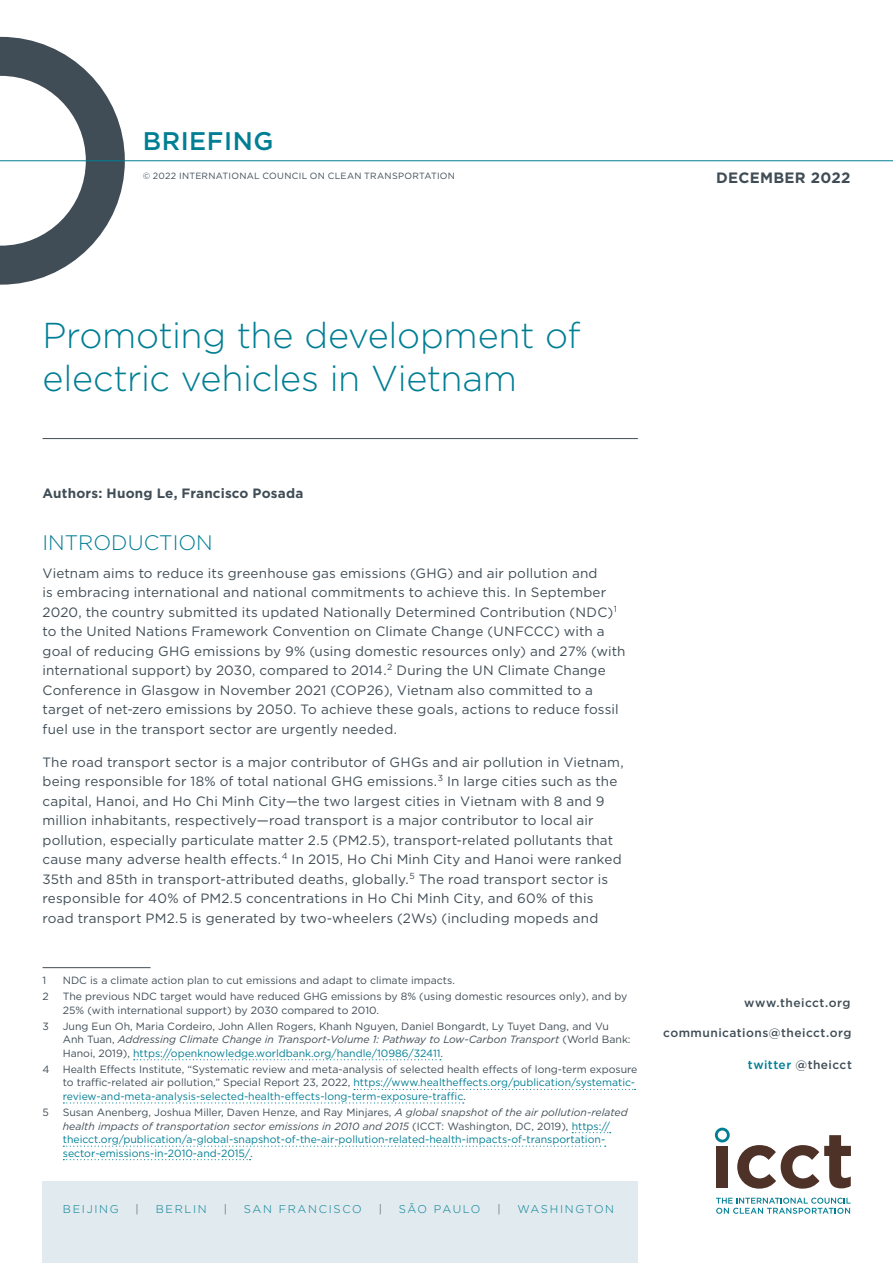
<style>
.page{position:relative;width:893px;height:1263px;background:#fff}
.page>*{position:absolute;margin:0;border:0;box-sizing:border-box;transform-origin:0 0}
.t1{font:300 36px/43.2px "Gotham";letter-spacing:-.01em;color:#007e94}
.t2{font:500 25.5px "Gotham";letter-spacing:.02em;color:#007e94}
.t3{font:300 21px "Gotham";color:#007e94}
.t4{font:700 15px "Gotham";letter-spacing:.02em;color:#404d56}
.t5{font:13.5px/19.5px "Gotham";letter-spacing:.01em;color:#404d56}
.t6{font:700 13.5px "Gotham";letter-spacing:.015em;color:#404d56}
.t7{font:500 12px "Gotham";letter-spacing:.04em;color:#404d56}
.t8{font:300 11.25px "Gotham";letter-spacing:.15em;color:#007e94}
.t9{font:300 11.25px "Gotham";letter-spacing:.115em;color:#007e94}
.t10{font:300 11.25px "Gotham";color:#404d56}
.t11{font:10.5px/13.5px "Gotham";color:#404d56}
.t12{font:10.5px/13.5px "Gotham";color:#007e94}
.t13{font:9px "Gotham";letter-spacing:.03em;color:#404d56}
.s1{font-style:italic}
.s2{color:#007e94}
.s3{color:#404d56}
.s4{font-style:italic;color:#404d56}
</style>
<div class="page">
<hr style="left:43px;top:438px;width:595px;height:1px;background:#404d56">
<hr style="left:43px;top:967px;width:108px;height:1px;background:#404d56">
<svg style="left:134px;top:1059px;width:307px;height:1px"></svg>
<svg style="left:354px;top:1089px;width:282px;height:1px"></svg>
<svg style="left:63px;top:1102px;width:401px;height:1px"></svg>
<svg style="left:572px;top:1132px;width:39px;height:1px"></svg>
<svg style="left:63px;top:1145px;width:543px;height:2px"></svg>
<svg style="left:63px;top:1159px;width:188px;height:1px"></svg>
<div style="left:43px;top:1182px;width:595px;height:81px;background:#e1eaee"></div>
<svg style="left:0;top:37px;width:125px;height:248px"></svg>
<hr style="left:0;top:160px;width:893px;height:1px;background:#007e94">
<svg style="left:716px;top:1197px;width:135px;height:17px"></svg>
<div style="left:716px;top:1146px;width:12px;height:42px;background:#4e3228"></div>
<svg style="left:737px;top:1135px;width:114px;height:53px"></svg>
<svg style="left:715px;top:1128px;width:15px;height:14px"></svg>
<h2 class="t2" style="left:143px;top:124px;width:132px">BRIEFING</h2>
<p class="t13" style="left:143px;top:170px;width:314px">© 2022 INTERNATIONAL COUNCIL ON CLEAN TRANSPORTATION</p>
<p class="t4" style="left:716px;top:168px;width:136px">DECEMBER 2022</p>
<h1 class="t1" style="left:43px;top:312px;width:539px">Promoting the development of electric vehicles in Vietnam</h1>
<p class="t6" style="left:43px;top:484px;width:262px">Authors: Huong Le, Francisco Posada</p>
<h3 class="t3" style="left:43px;top:529px;width:172px">INTRODUCTION</h3>
<p class="t5" style="left:43px;top:563px;width:584px">Vietnam aims to reduce its greenhouse gas emissions (GHG) and air pollution and<br>is embracing international and national commitments to achieve this. In September 2020, the country submitted its updated Nationally Determined Contribution (NDC)<sup>1 </sup>to the United Nations Framework Convention on Climate Change (UNFCCC) with a goal of reducing GHG emissions by 9% (using domestic resources only) and 27% (with international support) by 2030, compared to 2014.<sup>2</sup> During the UN Climate Change Conference in Glasgow in November 2021 (COP26), Vietnam also committed to a target of net-zero emissions by 2050. To achieve these goals, actions to reduce fossil fuel use in the transport sector are urgently needed.</p>
<p class="t5" style="left:43px;top:752px;width:583px">The road transport sector is a major contributor of GHGs and air pollution in Vietnam, being responsible for 18% of total national GHG emissions.<sup>3</sup> In large cities such as the capital, Hanoi, and Ho Chi Minh City—the two largest cities in Vietnam with 8 and 9 million inhabitants, respectively—road transport is a major contributor to local air pollution, especially particulate matter 2.5 (PM2.5), transport-related pollutants that cause many adverse health effects.<sup>4</sup> In 2015, Ho Chi Minh City and Hanoi were ranked 35th and 85th in transport-attributed deaths, globally.<sup>5</sup> The road transport sector is responsible for 40% of PM2.5 concentrations in Ho Chi Minh City, and 60% of this road transport PM2.5 is generated by two-wheelers (2Ws) (including mopeds and</p>
<p class="t11" style="left:43px;top:973px;width:5px">1</p>
<p class="t11" style="left:63px;top:973px;width:394px">NDC is a climate action plan to cut emissions and adapt to climate impacts.</p>
<p class="t11" style="left:43px;top:989px;width:8px">2</p>
<p class="t11" style="left:63px;top:989px;width:566px">The previous NDC target would have reduced GHG emissions by 8% (using domestic resources only), and by<br>25% (with international support) by 2030 compared to 2010.</p>
<p class="t11" style="left:43px;top:1019px;width:8px">3</p>
<p class="t11" style="left:63px;top:1019px;width:569px">Jung Eun Oh, Maria Cordeiro, John Allen Rogers, Khanh Nguyen, Daniel Bongardt, Ly Tuyet Dang, and Vu<br>Anh Tuan, <span class="s1">Addressing Climate Change in Transport-Volume 1: Pathway to Low-Carbon Transport</span> (World Bank:<br>Hanoi, 2019), <span class="s2">https://openknowledge.worldbank.org/handle/10986/32411</span>.</p>
<p class="t11" style="left:43px;top:1062px;width:9px">4</p>
<p class="t11" style="left:63px;top:1062px;width:576px">Health Effects Institute, “Systematic review and meta-analysis of selected health effects of long-term exposure to traffic-related air pollution,” Special Report 23, 2022, <span class="s2">https://www.healtheffects.org/publication/systematic&shy;review-and-meta-analysis-selected-health-effects-long-term-exposure-traffic</span>.</p>
<p class="t11" style="left:43px;top:1105px;width:8px">5</p>
<p class="t12" style="left:63px;top:1105px;width:566px"><span class="s3">Susan Anenberg, Joshua Miller, Daven Henze, and Ray Minjares,</span> <span class="s4">A global snapshot of the air pollution-related health impacts of transportation sector emissions in 2010 and 2015</span> <span class="s3">(ICCT: Washington, DC, 2019),</span> https:// theicct.org/publication/a-global-snapshot-of-the-air-pollution-related-health-impacts-of-transportation&shy;sector-emissions-in-2010-and-2015/<span class="s3">.</span></p>
<p class="t8" style="left:63px;top:1202px;width:57px">BEIJING</p>
<p class="t10" style="left:136px;top:1202px;width:5px">|</p>
<p class="t8" style="left:156px;top:1202px;width:53px">BERLIN</p>
<p class="t10" style="left:224px;top:1202px;width:5px">|</p>
<p class="t8" style="left:244px;top:1202px;width:120px">SAN FRANCISCO</p>
<p class="t10" style="left:379px;top:1202px;width:5px">|</p>
<p class="t9" style="left:399px;top:1202px;width:83px">SÃO PAULO</p>
<p class="t10" style="left:497px;top:1202px;width:5px">|</p>
<p class="t8" style="left:517px;top:1202px;width:98px">WASHINGTON</p>
<p class="t7" style="left:744px;top:995px;width:108px">www.theicct.org</p>
<p class="t7" style="left:663px;top:1025px;width:190px">communications@theicct.org</p>
<p class="t7" style="left:748px;top:1057px;width:105px"><span class="s2">twitter</span> @theicct</p>
</div>
